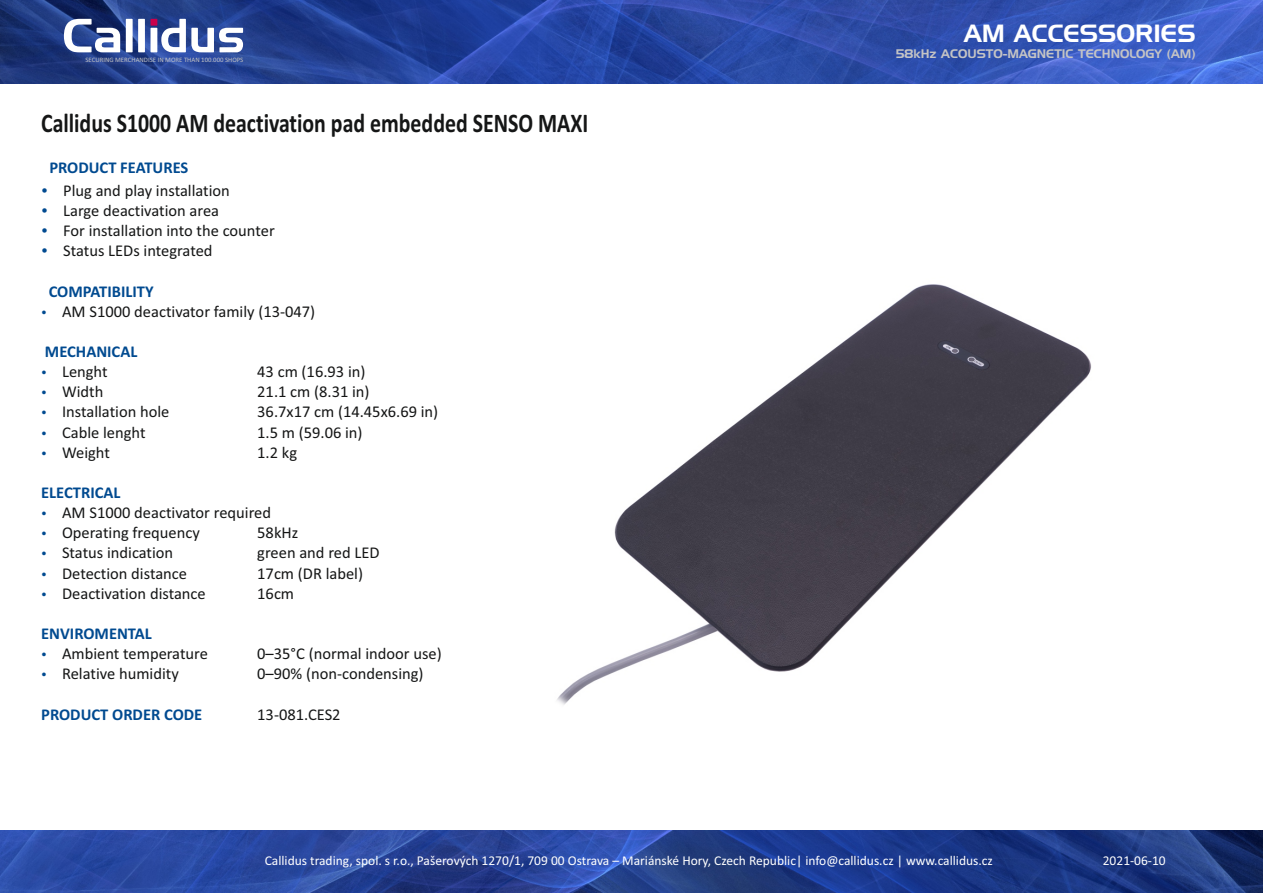
<style>
.page{position:relative;width:1263px;height:893px;background:#fff}
.page>*{position:absolute;margin:0;border:0;box-sizing:border-box;transform-origin:0 0}
.t1{font:700 27px "Calibri";color:#151616;scale:.81 1}
.t2{font:24.3px "Handel Gothic CE";color:#fff}
.t3{font:16.5px/20.1px "Calibri";color:#151616}
.t4{font:700 16.5px "Calibri";color:#004a90}
.t5{font:13.5px "Calibri";color:#fff}
.t6{font:12.15px "Handel Gothic CE";color:#c4c4c5}
.t7{font:6.75px "Calibri";color:#c4c4c5}
</style>
<div class="page">
<img style="left:0;top:0;width:1263px;height:83px">
<img style="left:0;top:830px;width:1263px;height:63px">
<svg style="left:151px;top:19px;width:92px;height:33px"></svg>
<svg style="left:64px;top:19px;width:56px;height:33px"></svg>
<svg style="left:126px;top:19px;width:19px;height:33px"></svg>
<img style="left:557px;top:284px;width:534px;height:421px">
<p class="t7" style="left:85px;top:57px;width:159px">SECURING MERCHANDISE IN MORE THAN 100.000 SHOPS</p>
<h1 class="t1" style="left:41px;top:112px;width:677px">Callidus S1000 AM deactivation pad embedded SENSO MAXI</h1>
<p class="t4" style="left:49px;top:160px;width:141px">PRODUCT FEATURES</p>
<p class="t3" style="left:63px;top:182px;width:168px">Plug and play installation<br>Large deactivation area</p>
<p class="t3" style="left:63px;top:222px;width:213px">For installation into the counter</p>
<p class="t3" style="left:63px;top:242px;width:151px">Status LEDs integrated</p>
<p class="t4" style="left:49px;top:284px;width:106px">COMPATIBILITY</p>
<p class="t3" style="left:62px;top:303px;width:255px">AM S1000 deactivator family (13-047)</p>
<p class="t4" style="left:45px;top:345px;width:94px">MECHANICAL</p>
<p class="t3" style="left:62px;top:363px;width:47px">Lenght</p>
<p class="t3" style="left:257px;top:363px;width:110px">43 cm (16.93 in)</p>
<p class="t3" style="left:62px;top:383px;width:43px">Width</p>
<p class="t3" style="left:257px;top:383px;width:114px">21.1 cm (8.31 in)</p>
<p class="t3" style="left:62px;top:403px;width:109px">Installation hole</p>
<p class="t3" style="left:257px;top:403px;width:183px">36.7x17 cm (14.45x6.69 in)</p>
<p class="t3" style="left:62px;top:443px;width:49px">Weight</p>
<p class="t3" style="left:257px;top:443px;width:41px">1.2 kg</p>
<p class="t3" style="left:62px;top:423px;width:85px">Cable lenght</p>
<p class="t3" style="left:257px;top:423px;width:107px">1.5 m (59.06 in)</p>
<p class="t4" style="left:41px;top:486px;width:81px">ELECTRICAL</p>
<p class="t3" style="left:62px;top:504px;width:211px">AM S1000 deactivator required<br>Operating frequency</p>
<p class="t3" style="left:257px;top:524px;width:43px">58kHz</p>
<p class="t3" style="left:62px;top:544px;width:113px">Status indication</p>
<p class="t3" style="left:257px;top:544px;width:124px">green and red LED</p>
<p class="t3" style="left:62px;top:564px;width:127px">Detection distance</p>
<p class="t3" style="left:257px;top:564px;width:107px">17cm (DR label)</p>
<p class="t3" style="left:62px;top:584px;width:145px">Deactivation distance</p>
<p class="t3" style="left:257px;top:584px;width:38px">16cm</p>
<p class="t4" style="left:41px;top:627px;width:112px">ENVIROMENTAL</p>
<p class="t3" style="left:62px;top:645px;width:147px">Ambient temperature</p>
<p class="t3" style="left:257px;top:645px;width:186px">0–35°C (normal indoor use)</p>
<p class="t3" style="left:62px;top:665px;width:118px">Relative humidity</p>
<p class="t3" style="left:257px;top:665px;width:168px">0–90% (non-condensing)</p>
<p class="t4" style="left:41px;top:707px;width:163px">PRODUCT ORDER CODE</p>
<p class="t3" style="left:257px;top:705px;width:85px">13-081.CES2</p>
<h2 class="t2" style="left:964px;top:24px;width:233px">AM ACCESSORIES</h2>
<p class="t6" style="left:896px;top:49px;width:301px">58kHz ACOUSTO-MAGNETIC TECHNOLOGY (AM)</p>
<p class="t5" style="left:265px;top:855px;width:730px">Callidus trading, spol. s r.o., Pašerových 1270/1, 709 00 Ostrava – Mariánské Hory, Czech Republic| info@callidus.cz | www.callidus.cz</p>
<p class="t5" style="left:1103px;top:855px;width:65px">2021-06-10</p>
</div>
